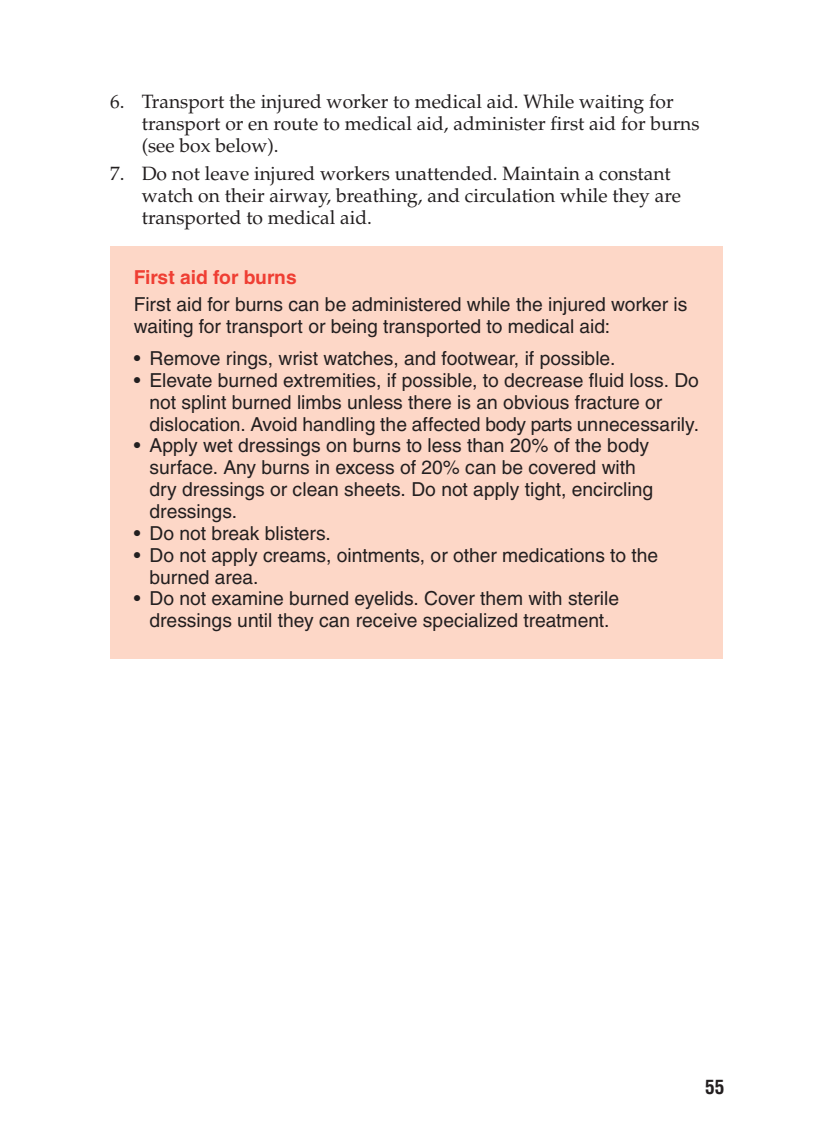
<style>
.page{position:relative;width:819px;height:1134px;background:#fff}
.page>*{position:absolute;margin:0;border:0;box-sizing:border-box;transform-origin:0 0}
.t1{font:19.25px/21.9px "Helvetica LT Std";color:#231f20}
.t2{font:19.25px/21.9px "Palatino LT Std";color:#231f20}
.t3{font:700 19.25px "Helvetica LT Std";color:#ef3e33}
.t4{font:700 condensed 19.25px "Helvetica LT Std";color:#231f20}
</style>
<div class="page">
<div style="left:110px;top:246px;width:613px;height:413px;background:#fdd7c7"></div>
<p class="t2" style="left:142px;top:95px;width:559px;text-indent:-31px">6. Transport the injured worker to medical aid. While waiting for transport or en route to medical aid, administer first aid for burns (see box below).</p>
<p class="t2" style="left:142px;top:167px;width:541px;text-indent:-31px">7. Do not leave injured workers unattended. Maintain a constant watch on their airway, breathing, and circulation while they are transported to medical aid.</p>
<p class="t3" style="left:134px;top:270px;width:164px">First aid for burns</p>
<p class="t1" style="left:134px;top:296px;width:555px">First aid for burns can be administered while the injured worker is waiting for transport or being transported to medical aid:</p>
<p class="t1" style="left:134px;top:349px;width:483px">• Remove rings, wrist watches, and footwear, if possible.</p>
<p class="t1" style="left:150px;top:371px;width:551px;text-indent:-16px">• Elevate burned extremities, if possible, to decrease fluid loss. Do not splint burned limbs unless there is an obvious fracture or dislocation. Avoid handling the affected body parts unnecessarily.</p>
<p class="t1" style="left:150px;top:437px;width:505px;text-indent:-16px">• Apply wet dressings on burns to less than 20% of the body surface. Any burns in excess of 20% can be covered with dry dressings or clean sheets. Do not apply tight, encircling dressings.</p>
<p class="t1" style="left:134px;top:524px;width:199px">• Do not break blisters.</p>
<p class="t1" style="left:150px;top:546px;width:510px;text-indent:-16px">• Do not apply creams, ointments, or other medications to the burned area.</p>
<p class="t1" style="left:134px;top:590px;width:487px;text-align:center">• Do not examine burned eyelids. Cover them with sterile dressings until they can receive specialized treatment.</p>
<p class="t4" style="left:705px;top:1080px;width:21px">55</p>
</div>
